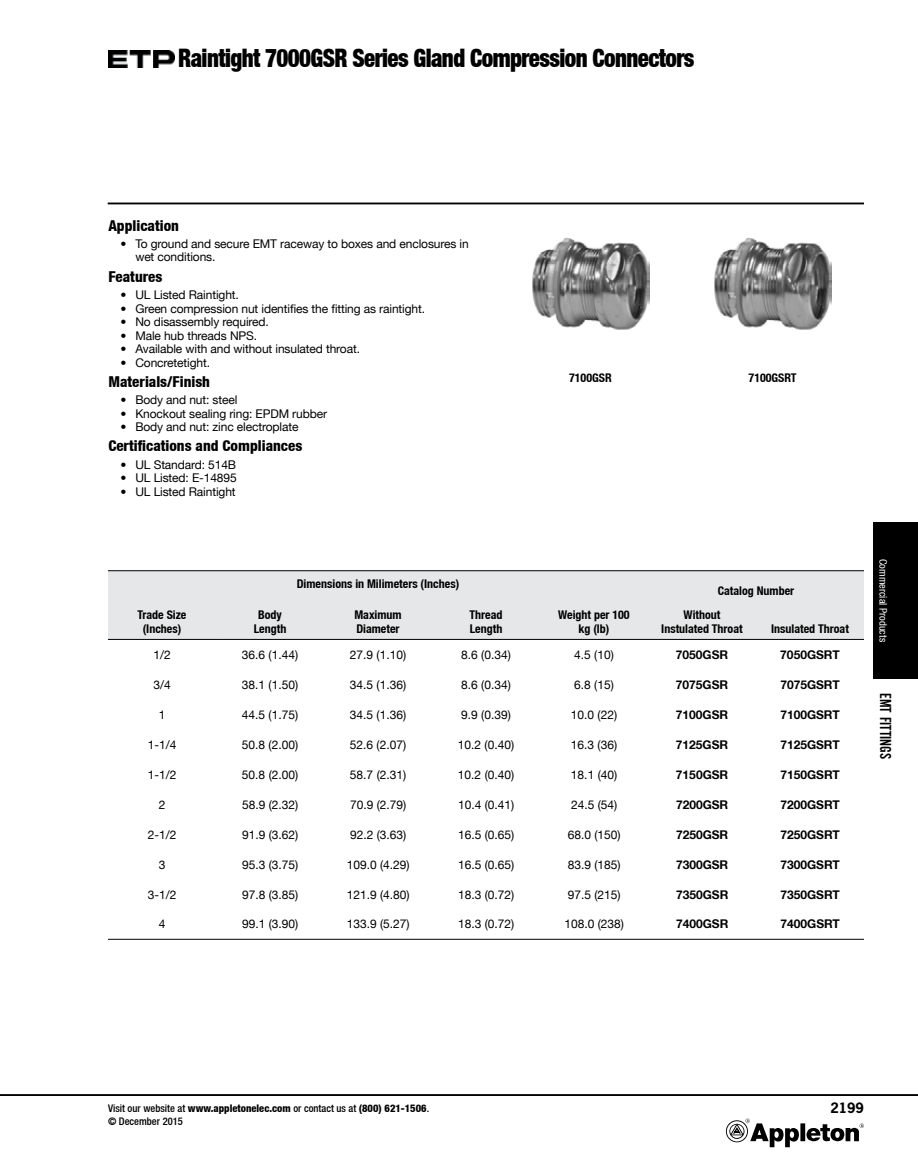
<style>
.page{position:relative;width:918px;height:1175px;background:#fff}
.page>*{position:absolute;margin:0;border:0;box-sizing:border-box;transform-origin:0 0}
.t1{font:900 condensed 25.5px "Helvetica Neue LT";letter-spacing:-.025em;color:#000;scale:.9 1}
.t2{font:16.5px "Alternate Gothic EF No Two";color:#000}
.t3{font:800 condensed 15px "Helvetica Neue LT";color:#000}
.t4{font:700 13.5px "News Gothic Std";color:#000}
.t5{font:12px/13.5px "Helvetica Neue LT";letter-spacing:-.01em;color:#000}
.t6{font:700 condensed 12px/14.4px "Helvetica Neue LT";color:#000;text-align:center}
.t7{font:700 12px "Helvetica Neue LT";color:#000}
.t8{font:500 condensed 10.5px/12.6px "Helvetica Neue LT";color:#000}
.t9{font:condensed 10.5px "Helvetica Neue LT";color:#fff}
.s1{font-weight:800}
</style>
<div class="page">
<div style="left:873px;top:522px;width:45px;height:156px;background:#000"></div>
<div style="left:800px;top:1123px;width:5px;height:18px;background:#000"></div>
<svg style="left:806px;top:1123px;width:58px;height:19px"></svg>
<svg style="left:726px;top:1118px;width:73px;height:29px"></svg>
<hr style="left:0;top:1094px;width:918px;height:1px;background:#000">
<hr style="left:108px;top:203px;width:756px;height:1px;background:#000">
<img style="left:108px;top:50px;width:66px;height:18px">
<img style="left:532px;top:238px;width:118px;height:92px">
<img style="left:714px;top:238px;width:118px;height:92px">
<div style="left:108px;top:571px;width:756px;height:68px;background:#e6e7e8"></div>
<hr style="left:648px;top:570px;width:108px;height:1px;background:#000">
<hr style="left:756px;top:570px;width:108px;height:1px;background:#000">
<hr style="left:108px;top:570px;width:108px;height:1px;background:#000">
<hr style="left:540px;top:570px;width:108px;height:1px;background:#000">
<hr style="left:216px;top:570px;width:108px;height:1px;background:#000">
<hr style="left:324px;top:570px;width:108px;height:1px;background:#000">
<hr style="left:432px;top:570px;width:108px;height:1px;background:#000">
<hr style="left:108px;top:639px;width:108px;height:1px;background:#000">
<hr style="left:540px;top:639px;width:108px;height:1px;background:#000">
<hr style="left:648px;top:639px;width:108px;height:1px;background:#000">
<hr style="left:756px;top:639px;width:108px;height:1px;background:#000">
<hr style="left:216px;top:639px;width:108px;height:1px;background:#000">
<hr style="left:324px;top:639px;width:108px;height:1px;background:#000">
<hr style="left:432px;top:639px;width:108px;height:1px;background:#000">
<hr style="left:108px;top:939px;width:108px;height:1px;background:#000">
<hr style="left:216px;top:939px;width:108px;height:1px;background:#000">
<hr style="left:324px;top:939px;width:108px;height:1px;background:#000">
<hr style="left:432px;top:939px;width:108px;height:1px;background:#000">
<hr style="left:540px;top:939px;width:108px;height:1px;background:#000">
<hr style="left:648px;top:939px;width:108px;height:1px;background:#000">
<hr style="left:756px;top:939px;width:108px;height:1px;background:#000">
<h1 class="t1" style="left:178px;top:42px;width:575px">Raintight 7000GSR Series Gland Compression Connectors</h1>
<p class="t3" style="left:108px;top:216px;width:72px">Application</p>
<p class="t5" style="left:135px;top:237px;width:335px;text-indent:-15px">• To ground and secure EMT raceway to boxes and enclosures in wet conditions.</p>
<p class="t3" style="left:108px;top:267px;width:55px">Features</p>
<p class="t5" style="left:120px;top:288px;width:120px">• UL Listed Raintight.</p>
<p class="t5" style="left:120px;top:301px;width:306px">• Green compression nut identifies the fitting as raintight.</p>
<p class="t5" style="left:120px;top:315px;width:150px">• No disassembly required.</p>
<p class="t5" style="left:120px;top:328px;width:138px">• Male hub threads NPS.</p>
<p class="t5" style="left:120px;top:342px;width:241px">• Available with and without insulated throat.</p>
<p class="t5" style="left:120px;top:355px;width:91px">• Concretetight.</p>
<p class="t3" style="left:108px;top:372px;width:103px">Materials/Finish</p>
<p class="t5" style="left:120px;top:393px;width:119px">• Body and nut: steel</p>
<p class="t5" style="left:120px;top:406px;width:208px">• Knockout sealing ring: EPDM rubber</p>
<p class="t5" style="left:120px;top:420px;width:180px">• Body and nut: zinc electroplate</p>
<p class="t3" style="left:108px;top:436px;width:195px">Certifications and Compliances</p>
<p class="t5" style="left:120px;top:457px;width:117px">• UL Standard: 514B</p>
<p class="t5" style="left:120px;top:471px;width:118px">• UL Listed: E-14895</p>
<p class="t5" style="left:120px;top:484px;width:117px">• UL Listed Raintight</p>
<p class="t6" style="left:297px;top:576px;width:164px">Dimensions in Milimeters (Inches)</p>
<p class="t6" style="left:569px;top:371px;width:44px">7100GSR</p>
<p class="t6" style="left:748px;top:371px;width:50px">7100GSRT</p>
<p class="t6" style="left:718px;top:584px;width:78px">Catalog Number</p>
<p class="t6" style="left:138px;top:607px;width:50px">Trade Size (Inches)</p>
<p class="t6" style="left:254px;top:607px;width:34px">Body<br>Length</p>
<p class="t6" style="left:354px;top:607px;width:49px;text-align:left">Maximum<br>Diameter</p>
<p class="t6" style="left:469px;top:607px;width:35px;text-align:left">Thread<br>Length</p>
<p class="t6" style="left:661px;top:607px;width:83px">Without<br>Instulated Throat</p>
<p class="t6" style="left:558px;top:607px;width:73px">Weight per 100 kg (lb)</p>
<p class="t6" style="left:771px;top:622px;width:79px">Insulated Throat</p>
<p class="t5" style="left:153px;top:647px;width:19px">1/2</p>
<p class="t5" style="left:242px;top:647px;width:58px">36.6 (1.44)</p>
<p class="t5" style="left:350px;top:647px;width:58px">27.9 (1.10)</p>
<p class="t5" style="left:461px;top:647px;width:51px">8.6 (0.34)</p>
<p class="t5" style="left:574px;top:647px;width:41px">4.5 (10)</p>
<p class="t7" style="left:676px;top:647px;width:54px">7050GSR</p>
<p class="t7" style="left:780px;top:647px;width:61px">7050GSRT</p>
<p class="t5" style="left:153px;top:677px;width:19px">3/4</p>
<p class="t5" style="left:242px;top:677px;width:58px">38.1 (1.50)</p>
<p class="t5" style="left:350px;top:677px;width:58px">34.5 (1.36)</p>
<p class="t5" style="left:461px;top:677px;width:51px">8.6 (0.34)</p>
<p class="t5" style="left:574px;top:677px;width:41px">6.8 (15)</p>
<p class="t7" style="left:676px;top:677px;width:54px">7075GSR</p>
<p class="t7" style="left:780px;top:677px;width:61px">7075GSRT</p>
<p class="t5" style="left:159px;top:707px;width:8px">1</p>
<p class="t5" style="left:242px;top:707px;width:58px">44.5 (1.75)</p>
<p class="t5" style="left:350px;top:707px;width:58px">34.5 (1.36)</p>
<p class="t5" style="left:461px;top:707px;width:51px">9.9 (0.39)</p>
<p class="t5" style="left:571px;top:707px;width:48px">10.0 (22)</p>
<p class="t7" style="left:676px;top:707px;width:54px">7100GSR</p>
<p class="t7" style="left:780px;top:707px;width:61px">7100GSRT</p>
<p class="t5" style="left:148px;top:737px;width:30px">1-1/4</p>
<p class="t5" style="left:242px;top:737px;width:58px">50.8 (2.00)</p>
<p class="t5" style="left:350px;top:737px;width:58px">52.6 (2.07)</p>
<p class="t5" style="left:458px;top:737px;width:58px">10.2 (0.40)</p>
<p class="t5" style="left:571px;top:737px;width:48px">16.3 (36)</p>
<p class="t7" style="left:676px;top:737px;width:54px">7125GSR</p>
<p class="t7" style="left:780px;top:737px;width:61px">7125GSRT</p>
<p class="t5" style="left:148px;top:767px;width:30px">1-1/2</p>
<p class="t5" style="left:242px;top:767px;width:58px">50.8 (2.00)</p>
<p class="t5" style="left:350px;top:767px;width:58px">58.7 (2.31)</p>
<p class="t5" style="left:458px;top:767px;width:58px">10.2 (0.40)</p>
<p class="t5" style="left:571px;top:767px;width:48px">18.1 (40)</p>
<p class="t7" style="left:676px;top:767px;width:54px">7150GSR</p>
<p class="t7" style="left:780px;top:767px;width:61px">7150GSRT</p>
<p class="t5" style="left:159px;top:797px;width:8px">2</p>
<p class="t5" style="left:242px;top:797px;width:58px">58.9 (2.32)</p>
<p class="t5" style="left:350px;top:797px;width:58px">70.9 (2.79)</p>
<p class="t5" style="left:458px;top:797px;width:58px">10.4 (0.41)</p>
<p class="t5" style="left:571px;top:797px;width:48px">24.5 (54)</p>
<p class="t7" style="left:676px;top:797px;width:54px">7200GSR</p>
<p class="t7" style="left:780px;top:797px;width:61px">7200GSRT</p>
<p class="t5" style="left:148px;top:827px;width:30px">2-1/2</p>
<p class="t5" style="left:242px;top:827px;width:58px">91.9 (3.62)</p>
<p class="t5" style="left:350px;top:827px;width:58px">92.2 (3.63)</p>
<p class="t5" style="left:458px;top:827px;width:58px">16.5 (0.65)</p>
<p class="t5" style="left:568px;top:827px;width:54px">68.0 (150)</p>
<p class="t7" style="left:676px;top:827px;width:54px">7250GSR</p>
<p class="t7" style="left:780px;top:827px;width:61px">7250GSRT</p>
<p class="t5" style="left:159px;top:857px;width:8px">3</p>
<p class="t5" style="left:242px;top:857px;width:58px">95.3 (3.75)</p>
<p class="t5" style="left:347px;top:857px;width:64px">109.0 (4.29)</p>
<p class="t5" style="left:458px;top:857px;width:58px">16.5 (0.65)</p>
<p class="t5" style="left:568px;top:857px;width:54px">83.9 (185)</p>
<p class="t7" style="left:676px;top:857px;width:54px">7300GSR</p>
<p class="t7" style="left:780px;top:857px;width:61px">7300GSRT</p>
<p class="t5" style="left:148px;top:887px;width:30px">3-1/2</p>
<p class="t5" style="left:242px;top:887px;width:58px">97.8 (3.85)</p>
<p class="t5" style="left:347px;top:887px;width:64px">121.9 (4.80)</p>
<p class="t5" style="left:458px;top:887px;width:58px">18.3 (0.72)</p>
<p class="t5" style="left:568px;top:887px;width:54px">97.5 (215)</p>
<p class="t7" style="left:676px;top:887px;width:54px">7350GSR</p>
<p class="t7" style="left:780px;top:887px;width:61px">7350GSRT</p>
<p class="t5" style="left:159px;top:917px;width:8px">4</p>
<p class="t5" style="left:242px;top:917px;width:58px">99.1 (3.90)</p>
<p class="t5" style="left:347px;top:917px;width:64px">133.9 (5.27)</p>
<p class="t5" style="left:458px;top:917px;width:58px">18.3 (0.72)</p>
<p class="t5" style="left:564px;top:917px;width:61px">108.0 (238)</p>
<p class="t7" style="left:676px;top:916px;width:54px">7400GSR</p>
<p class="t7" style="left:780px;top:916px;width:61px">7400GSRT</p>
<p class="t9" style="left:889px;top:559px;width:84px;rotate:90deg">Commercial Products</p>
<h2 class="t2" style="left:894px;top:693px;width:67px;rotate:90deg">EMT Fittings</h2>
<p class="t8" style="left:108px;top:1102px;width:323px">Visit our website at <span class="s1">www.appletonelec.com</span> or contact us at <span class="s1">(800) 621-1506</span>. © December 2015</p>
<p class="t4" style="left:830px;top:1099px;width:35px">2199</p>
</div>
